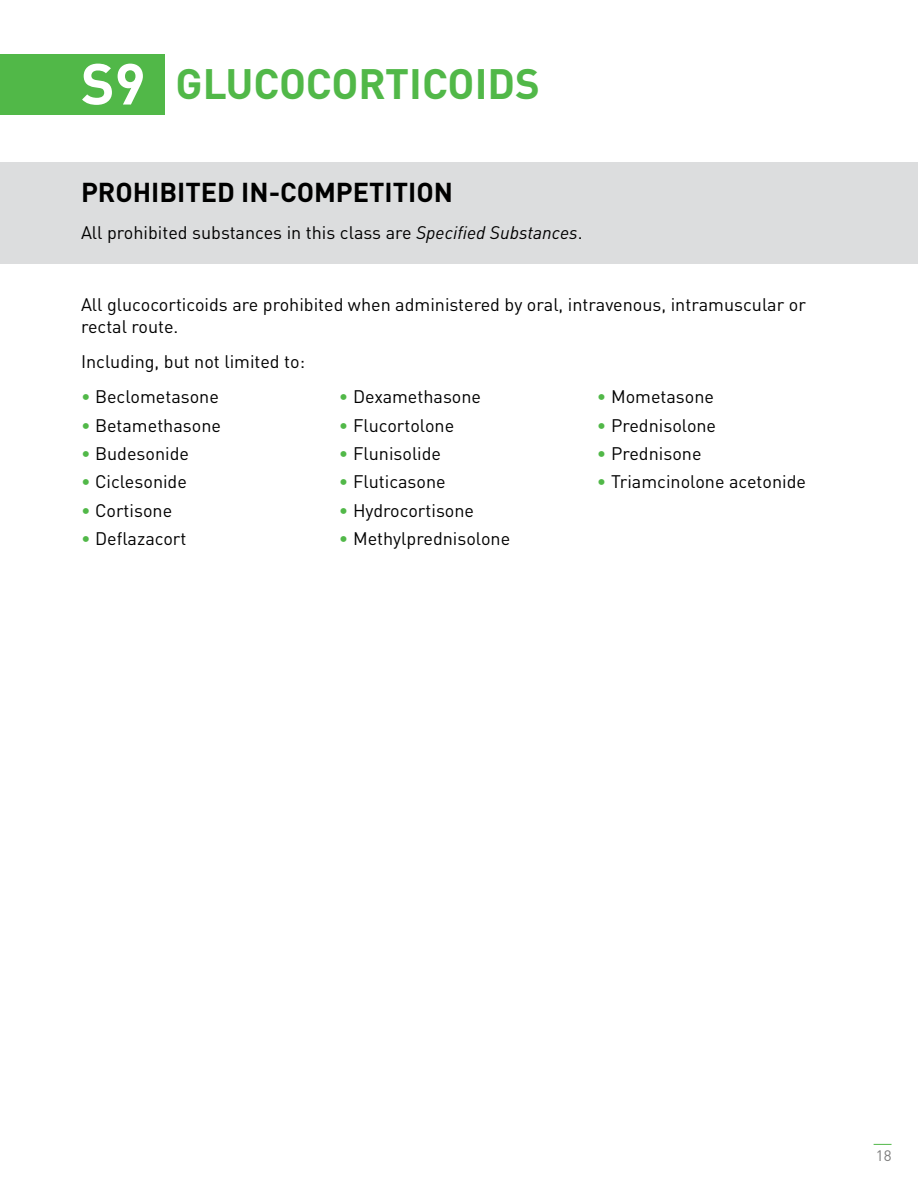
<style>
.page{position:relative;width:918px;height:1188px;background:#fff}
.page>*{position:absolute;margin:0;border:0;box-sizing:border-box;transform-origin:0 0}
.t1{font:700 57px "DIN Pro";color:#fff}
.t2{font:700 42px "DIN Pro";color:#51b848}
.t3{font:700 27px "DIN Pro";color:#000}
.t4{font:18px/21.6px "DIN Pro";color:#000}
.t5{font:15px "DIN Pro";color:#7e7e7e}
.s1{font-style:italic}
.s2{color:#51b848}
</style>
<div class="page">
<svg style="left:874px;top:1144px;width:18px;height:1px"></svg>
<div style="left:0;top:54px;width:164px;height:60px;background:#51b848"></div>
<div style="left:0;top:162px;width:918px;height:102px;background:#dcddde"></div>
<h1 class="t1" style="left:81px;top:36px;width:66px">S9</h1>
<h2 class="t2" style="left:176px;top:49px;width:366px">GLUCOCORTICOIDS</h2>
<h3 class="t3" style="left:81px;top:170px;width:374px">PROHIBITED IN-COMPETITION</h3>
<p class="t4" style="left:81px;top:219px;width:503px">All prohibited substances in this class are <span class="s1">Specified Substances</span>.</p>
<p class="t4" style="left:81px;top:292px;width:726px">All glucocorticoids are prohibited when administered by oral, intravenous, intramuscular or rectal route.</p>
<p class="t4" style="left:81px;top:349px;width:226px">Including, but not limited to:</p>
<p class="t4" style="left:81px;top:384px;width:139px"><span class="s2">•</span> Beclometasone</p>
<p class="t4" style="left:81px;top:413px;width:142px"><span class="s2">•</span> Betamethasone</p>
<p class="t4" style="left:81px;top:441px;width:110px"><span class="s2">•</span> Budesonide</p>
<p class="t4" style="left:81px;top:469px;width:108px"><span class="s2">•</span> Ciclesonide</p>
<p class="t4" style="left:81px;top:498px;width:93px"><span class="s2">•</span> Cortisone</p>
<p class="t4" style="left:81px;top:526px;width:107px"><span class="s2">•</span> Deflazacort</p>
<p class="t4" style="left:597px;top:384px;width:119px"><span class="s2">•</span> Mometasone</p>
<p class="t4" style="left:597px;top:413px;width:121px"><span class="s2">•</span> Prednisolone</p>
<p class="t4" style="left:597px;top:441px;width:106px"><span class="s2">•</span> Prednisone</p>
<p class="t4" style="left:597px;top:469px;width:211px"><span class="s2">•</span> Triamcinolone acetonide</p>
<p class="t4" style="left:339px;top:384px;width:144px"><span class="s2">•</span> Dexamethasone</p>
<p class="t4" style="left:339px;top:413px;width:117px"><span class="s2">•</span> Flucortolone</p>
<p class="t4" style="left:339px;top:441px;width:104px"><span class="s2">•</span> Flunisolide</p>
<p class="t4" style="left:339px;top:469px;width:108px"><span class="s2">•</span> Fluticasone</p>
<p class="t4" style="left:339px;top:498px;width:137px"><span class="s2">•</span> Hydrocortisone</p>
<p class="t4" style="left:339px;top:526px;width:173px"><span class="s2">•</span> Methylprednisolone</p>
<p class="t5" style="left:876px;top:1144px;width:17px">18</p>
</div>
